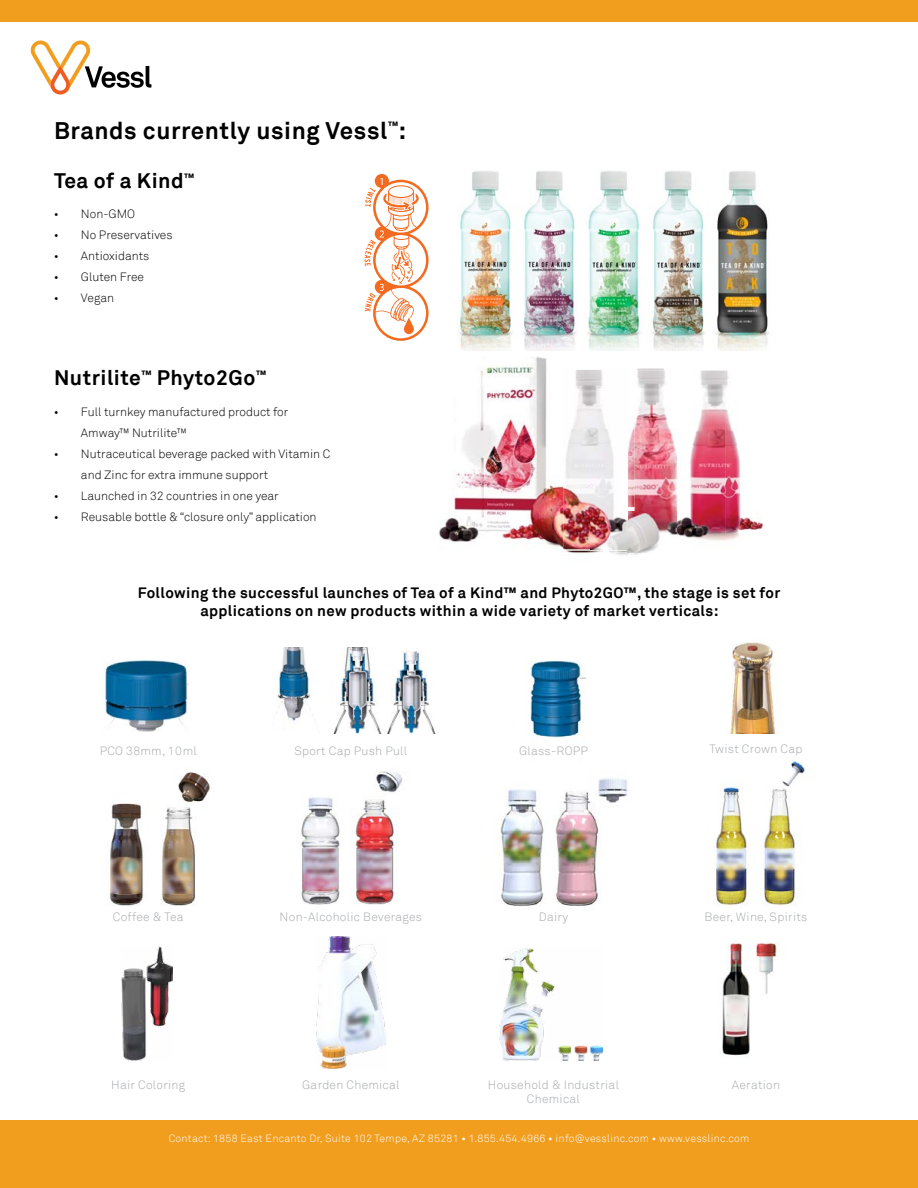
<style>
.page{position:relative;width:918px;height:1188px;background:#fff}
.page>*{position:absolute;margin:0;border:0;box-sizing:border-box;transform-origin:0 0}
.t1{font:700 24px "Akkurat";letter-spacing:.025em;color:#000}
.t2{font:700 21px "Akkurat";letter-spacing:.025em;color:#000}
.t3{font:700 15px/18px "Akkurat";letter-spacing:.025em;color:#000;text-align:center}
.t4{font:300 12px/21px "Akkurat";color:#000}
.t5{font:300 12px/14.4px "Akkurat";letter-spacing:.025em;color:#a7a9ac;text-align:center}
.t6{font:300 10.5px "Akkurat";letter-spacing:.025em;color:#fff}
.s1{font-weight:400}
</style>
<div class="page">
<img style="left:628px;top:368px;width:98px;height:139px">
<img style="left:439px;top:357px;width:189px;height:197px">
<img style="left:563px;top:370px;width:65px;height:179px">
<img style="left:726px;top:371px;width:38px;height:169px">
<img style="left:635px;top:371px;width:91px;height:170px">
<img style="left:618px;top:554px;width:17px;height:1px">
<img style="left:591px;top:512px;width:44px;height:41px">
<img style="left:591px;top:512px;width:37px;height:37px">
<img style="left:635px;top:512px;width:42px;height:43px">
<img style="left:109px;top:772px;width:101px;height:134px">
<img style="left:104px;top:660px;width:85px;height:72px">
<img style="left:301px;top:771px;width:329px;height:135px">
<img style="left:276px;top:648px;width:159px;height:85px">
<img style="left:530px;top:661px;width:56px;height:77px">
<img style="left:714px;top:756px;width:91px;height:150px">
<img style="left:730px;top:642px;width:46px;height:92px">
<img style="left:122px;top:946px;width:51px;height:115px">
<img style="left:500px;top:948px;width:102px;height:112px">
<img style="left:316px;top:936px;width:70px;height:132px">
<svg style="left:364px;top:174px;width:65px;height:167px"></svg>
<img style="left:457px;top:171px;width:312px;height:180px">
<img style="left:722px;top:942px;width:55px;height:116px">
<div style="left:0;top:1120px;width:918px;height:68px;background:#f19e1f"></div>
<div style="left:0;top:0;width:918px;height:22px;background:#f19e1f"></div>
<svg style="left:30px;top:40px;width:121px;height:54px"></svg>
<h1 class="t1" style="left:54px;top:115px;width:354px">Brands currently using Vessl<sup>™</sup>:</h1>
<h2 class="t2" style="left:54px;top:168px;width:142px">Tea of a Kind<sup>™</sup></h2>
<p class="t4" style="left:54px;top:203px;width:83px">• Non-GMO</p>
<p class="t4" style="left:54px;top:224px;width:120px">• No Preservatives</p>
<p class="t4" style="left:54px;top:245px;width:97px">• Antioxidants</p>
<p class="t4" style="left:54px;top:266px;width:92px">• Gluten Free</p>
<p class="t4" style="left:54px;top:287px;width:62px">• Vegan</p>
<h2 class="t2" style="left:54px;top:364px;width:214px">Nutrilite<sup>™</sup> Phyto2Go<sup>™</sup></h2>
<p class="t4" style="left:81px;top:401px;width:209px;text-indent:-27px">• Full turnkey manufactured product for<br>Amway™ Nutrilite™</p>
<p class="t4" style="left:81px;top:443px;width:251px;text-indent:-27px">• Nutraceutical beverage packed with Vitamin C and Zinc for extra immune support</p>
<p class="t4" style="left:54px;top:485px;width:226px">• Launched in 32 countries in one year</p>
<p class="t4" style="left:54px;top:506px;width:264px">• Reusable bottle &amp; “closure only” application</p>
<p class="t3" style="left:138px;top:583px;width:644px">Following the successful launches of Tea of a Kind™ and Phyto2GO™, the stage is set for applications on new products within a wide variety of market verticals:</p>
<p class="t5" style="left:100px;top:743px;width:99px">PCO 38mm, 10ml</p>
<p class="t5" style="left:113px;top:910px;width:72px">Coffee &amp; Tea</p>
<p class="t5" style="left:294px;top:743px;width:114px">Sport Cap Push Pull</p>
<p class="t5" style="left:280px;top:910px;width:144px">Non-Alcoholic Beverages</p>
<p class="t5" style="left:519px;top:743px;width:70px">Glass-ROPP</p>
<p class="t5" style="left:539px;top:910px;width:31px">Dairy</p>
<p class="t5" style="left:710px;top:742px;width:94px">Twist Crown Cap</p>
<p class="t5" style="left:705px;top:910px;width:104px">Beer, Wine, Spirits</p>
<p class="t5" style="left:111px;top:1077px;width:76px">Hair Coloring</p>
<p class="t5" style="left:488px;top:1077px;width:133px">Household &amp; Industrial<br>Chemical</p>
<p class="t5" style="left:302px;top:1077px;width:99px">Garden Chemical</p>
<p class="t5" style="left:732px;top:1077px;width:50px">Aeration</p>
<p class="t6" style="left:169px;top:1131px;width:582px">Contact: 1858 East Encanto Dr, Suite 102 Tempe, AZ 85281 <span class="s1">•</span> 1.855.454.4966 <span class="s1">•</span> info@vesslinc.com <span class="s1">•</span> www.vesslinc.com</p>
</div>
